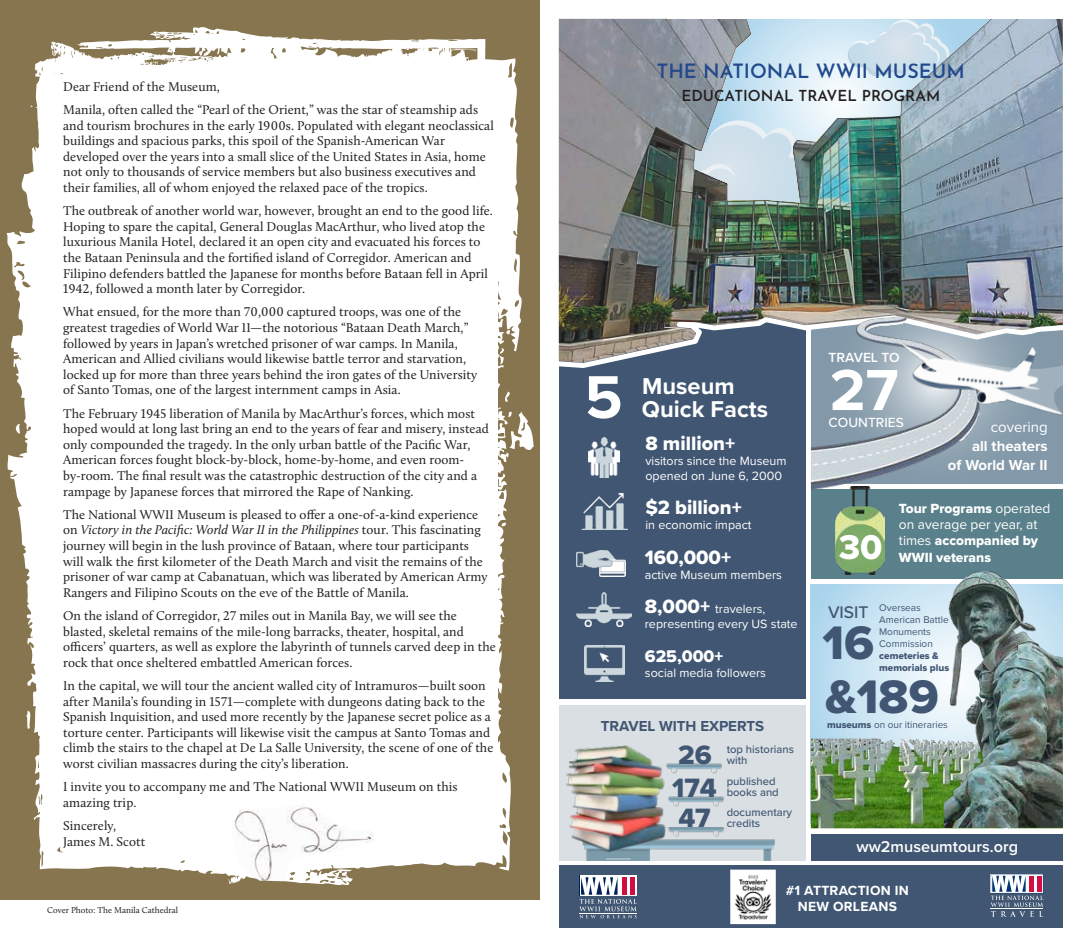
<style>
.page{position:relative;width:1080px;height:945px;background:#fff}
.page>*{position:absolute;margin:0;border:0;box-sizing:border-box;transform-origin:0 0}
.t1{font:700 62.5px "Proxima Nova";color:#fff}
.t2{font:700 60px "Proxima Nova";color:#fff}
.t3{font:48.75px "Proxima Nova Extrabld";color:#405672}
.t4{font:35.62px "Proxima Nova Extrabld";color:#fff}
.t5{font:27.5px/30.5px "Proxima Nova Extrabld";color:#405672}
.t6{font:700 23.75px "Proxima Nova";color:#fff}
.t7{font:20px "Proxima Nova Extrabld";color:#fff}
.t8{font:600 19.62px "Josefin Sans";color:#21498c}
.t9{font:17.5px "Proxima Nova Extrabld";color:#fff}
.t10{font:600 16.25px "Proxima Nova";color:#fff}
.t11{font:600 15.12px "Josefin Sans";color:#231f20}
.t12{font:700 15px/18.8px "Proxima Nova";color:#fff;text-align:right}
.t13{font:700 15px "Proxima Nova";letter-spacing:-.005em;color:#405672}
.t14{font:15px "Proxima Nova";color:#fff}
.t15{font:13.75px/16.2px "Proxima Nova Extrabld";color:#fff}
.t16{font:700 13.75px/16.2px "Proxima Nova";letter-spacing:.02em;color:#fff;text-align:center}
.t17{font:13.75px "Proxima Nova";color:#fff}
.t18{font:500 13.75px "Proxima Nova";color:#fff}
.t19{font:600 13.75px "Proxima Nova";color:#fff}
.t20{font:13.12px/15.6px "Calluna";letter-spacing:.005em;color:#231f20}
.t21{font:12.5px/15px "Proxima Nova";color:#fff}
.t22{font:500 11.25px/11.2px "Proxima Nova";color:#405672}
.t23{font:10px/11.9px "Proxima Nova";color:#405672}
.t24{font:10px/11.9px "Proxima Nova Extrabld";color:#405672}
.t25{font:8.75px "Calluna";color:#231f20}
.s1{font-style:italic}
.s2{font-family:"Proxima Nova Extrabld";font-size:20px}
.s3{font-family:"Proxima Nova"}
.s4{font-weight:500;font-size:17.5px}
.s5{font-family:"Proxima Nova Extrabld"}
</style>
<div class="page">
<div style="left:0;top:0;width:540px;height:900px;background:#86754e"></div>
<svg style="left:522px;top:413px;width:12px;height:37px"></svg>
<svg style="left:6px;top:27px;width:516px;height:858px"></svg>
<svg style="left:16px;top:424px;width:4px;height:10px"></svg>
<svg style="left:25px;top:711px;width:8px;height:23px"></svg>
<svg style="left:498px;top:318px;width:13px;height:51px"></svg>
<svg style="left:229px;top:877px;width:2px;height:8px"></svg>
<svg style="left:153px;top:60px;width:5px;height:5px"></svg>
<div style="left:63px;top:65px;width:435px;height:794px;background:#fff"></div>
<img style="left:231px;top:805px;width:146px;height:76px">
<svg style="left:811px;top:584px;width:133px;height:155px;background:#cde5f3"></svg>
<div style="left:811px;top:274px;width:252px;height:210px;background:#8399a9"></div>
<div style="left:559px;top:274px;width:246px;height:425px;background:#405672"></div>
<div style="left:811px;top:489px;width:252px;height:90px;background:#5a808b"></div>
<div style="left:559px;top:705px;width:246px;height:156px;background:#dadfe3"></div>
<img style="left:559px;top:19px;width:504px;height:294px">
<img style="left:694px;top:19px;width:300px;height:183px">
<svg style="left:848px;top:20px;width:101px;height:56px;background:#cbdfeb"></svg>
<svg style="left:694px;top:120px;width:106px;height:82px;background:#bccad2"></svg>
<div style="left:559px;top:865px;width:504px;height:63px;background:#405672"></div>
<svg style="left:991px;top:874px;width:52px;height:43px"></svg>
<img style="left:582px;top:494px;width:45px;height:35px">
<img style="left:577px;top:551px;width:48px;height:25px">
<img style="left:589px;top:437px;width:31px;height:41px">
<img style="left:576px;top:592px;width:56px;height:35px">
<img style="left:584px;top:645px;width:40px;height:37px">
<img style="left:811px;top:739px;width:133px;height:89px">
<div style="left:811px;top:834px;width:252px;height:27px;background:#405672"></div>
<div style="left:580px;top:876px;width:56px;height:20px;background:#fff"></div>
<svg style="left:579px;top:877px;width:58px;height:41px"></svg>
<hr style="left:579px;top:913px;width:58px;height:1px;background:#fff">
<img style="left:558px;top:313px;width:505px;height:58px">
<img style="left:811px;top:316px;width:168px;height:174px">
<img style="left:901px;top:337px;width:162px;height:101px">
<img style="left:835px;top:486px;width:50px;height:88px">
<img style="left:586px;top:836px;width:189px;height:25px">
<img style="left:566px;top:745px;width:106px;height:111px">
<img style="left:665px;top:792px;width:59px;height:17px">
<img style="left:665px;top:827px;width:59px;height:9px">
<img style="left:663px;top:760px;width:59px;height:16px">
<img style="left:944px;top:571px;width:119px;height:257px">
<img style="left:735px;top:875px;width:36px;height:44px">
<div style="left:730px;top:870px;width:46px;height:54px;border:4px solid #fff"></div>
<p class="t20" style="left:63px;top:75px;width:416px;line-height:23.1px">Dear Friend of the Museum,<br>Manila, often called the “Pearl of the Orient,” was the star of steamship ads</p>
<p class="t20" style="left:63px;top:117px;width:432px">and tourism brochures in the early 1900s. Populated with elegant neoclassical buildings and spacious parks, this spoil of the Spanish-American War developed over the years into a small slice of the United States in Asia, home not only to thousands of service members but also business executives and their families, all of whom enjoyed the relaxed pace of the tropics.</p>
<p class="t20" style="left:63px;top:203px;width:431px">The outbreak of another world war, however, brought an end to the good life.<br>Hoping to spare the capital, General Douglas MacArthur, who lived atop the luxurious Manila Hotel, declared it an open city and evacuated his forces to the Bataan Peninsula and the fortified island of Corregidor. American and Filipino defenders battled the Japanese for months before Bataan fell in April 1942, followed a month later by Corregidor.</p>
<p class="t20" style="left:63px;top:304px;width:416px">What ensued, for the more than 70,000 captured troops, was one of the greatest tragedies of World War II—the notorious “Bataan Death March,” followed by years in Japan’s wretched prisoner of war camps. In Manila, American and Allied civilians would likewise battle terror and starvation, locked up for more than three years behind the iron gates of the University of Santo Tomas, one of the largest internment camps in Asia.</p>
<p class="t20" style="left:63px;top:405px;width:427px">The February 1945 liberation of Manila by MacArthur’s forces, which most hoped would at long last bring an end to the years of fear and misery, instead only compounded the tragedy. In the only urban battle of the Pacific War, American forces fought block-by-block, home-by-home, and even room&shy;by-room. The final result was the catastrophic destruction of the city and a rampage by Japanese forces that mirrored the Rape of Nanking.</p>
<p class="t20" style="left:63px;top:506px;width:426px">The National WWII Museum is pleased to offer a one-of-a-kind experience on <span class="s1">Victory in the Pacific: World War II in the Philippines</span> tour. This fascinating journey will begin in the lush province of Bataan, where tour participants will walk the first kilometer of the Death March and visit the remains of the prisoner of war camp at Cabanatuan, which was liberated by American Army Rangers and Filipino Scouts on the eve of the Battle of Manila.</p>
<p class="t20" style="left:63px;top:608px;width:434px">On the island of Corregidor, 27 miles out in Manila Bay, we will see the blasted, skeletal remains of the mile-long barracks, theater, hospital, and officers’ quarters, as well as explore the labyrinth of tunnels carved deep in the rock that once sheltered embattled American forces.</p>
<p class="t20" style="left:63px;top:678px;width:432px">In the capital, we will tour the ancient walled city of Intramuros—built soon after Manila’s founding in 1571—complete with dungeons dating back to the Spanish Inquisition, and used more recently by the Japanese secret police as a torture center. Participants will likewise visit the campus at Santo Tomas and climb the stairs to the chapel at De La Salle University, the scene of one of the worst civilian massacres during the city’s liberation.</p>
<p class="t20" style="left:63px;top:779px;width:396px">I invite you to accompany me and The National WWII Museum on this amazing trip.</p>
<p class="t20" style="left:63px;top:818px;width:84px">Sincerely,<br>James M. Scott</p>
<p class="t25" style="left:47px;top:905px;width:132px">Cover Photo: The Manila Cathedral</p>
<h3 class="t8" style="left:657px;top:55px;width:309px">THE NATIONAL WWII MUSEUM</h3>
<p class="t11" style="left:681px;top:83px;width:260px">EDUCATIONAL TRAVEL PROGRAM</p>
<h1 class="t1" style="left:585px;top:350px;width:40px">5</h1>
<h3 class="t6" style="left:642px;top:369px;width:94px">Museum</h3>
<h3 class="t6" style="left:642px;top:391px;width:128px">Quick Facts</h3>
<h3 class="t7" style="left:645px;top:429px;width:91px">8 million+</h3>
<p class="t21" style="left:645px;top:453px;width:143px">visitors since the Museum opened on June 6, 2000</p>
<h3 class="t7" style="left:645px;top:493px;width:98px">$2 billion+</h3>
<p class="t21" style="left:645px;top:517px;width:108px">in economic impact</p>
<h3 class="t7" style="left:645px;top:543px;width:88px">160,000+</h3>
<p class="t21" style="left:645px;top:567px;width:139px">active Museum members</p>
<p class="t21" style="left:645px;top:601px;width:154px"><span class="s2">8,000+</span> travelers, representing every US state</p>
<h3 class="t9" style="left:645px;top:643px;width:80px">625,000+</h3>
<p class="t21" style="left:645px;top:665px;width:123px">social media followers</p>
<p class="t13" style="left:601px;top:715px;width:165px">TRAVEL WITH EXPERTS</p>
<h3 class="t5" style="left:678px;top:739px;width:35px">26</h3>
<h3 class="t5" style="left:672px;top:772px;width:46px">174<br>47</h3>
<p class="t22" style="left:727px;top:743px;width:69px">top historians with</p>
<p class="t22" style="left:727px;top:775px;width:54px">published books and</p>
<p class="t22" style="left:727px;top:806px;width:67px">documentary credits</p>
<p class="t19" style="left:829px;top:347px;width:73px">TRAVEL TO</p>
<h2 class="t2" style="left:830px;top:345px;width:70px">27</h2>
<p class="t18" style="left:829px;top:412px;width:77px">COUNTRIES</p>
<p class="t14" style="left:991px;top:416px;width:58px">covering</p>
<p class="t12" style="left:948px;top:436px;width:101px">all theaters<br>of World War II</p>
<h3 class="t4" style="left:839px;top:521px;width:45px">30</h3>
<p class="t15" style="left:899px;top:500px;width:153px">Tour Programs <span class="s3">operated</span></p>
<p class="t17" style="left:899px;top:514px;width:140px">on average per year, at</p>
<p class="t15" style="left:899px;top:532px;width:141px"><span class="s3">times</span> accompanied by<br>WWII veterans</p>
<p class="t23" style="left:879px;top:602px;width:71px;text-indent:-51px"><span class="s4">VISIT</span> Overseas<br>American Battle<br>Monuments<br>Commission</p>
<p class="t24" style="left:879px;top:649px;width:72px">cemeteries &amp; memorials plus</p>
<h3 class="t3" style="left:825px;top:660px;width:115px">&amp;189</h3>
<p class="t23" style="left:827px;top:718px;width:122px"><span class="s5">museums</span> on our itineraries</p>
<h3 class="t3" style="left:822px;top:606px;width:53px">16</h3>
<p class="t10" style="left:856px;top:835px;width:163px">ww2museumtours.org</p>
<p class="t16" style="left:786px;top:882px;width:125px">#1 ATTRACTION IN<br>NEW ORLEANS</p>
</div>
